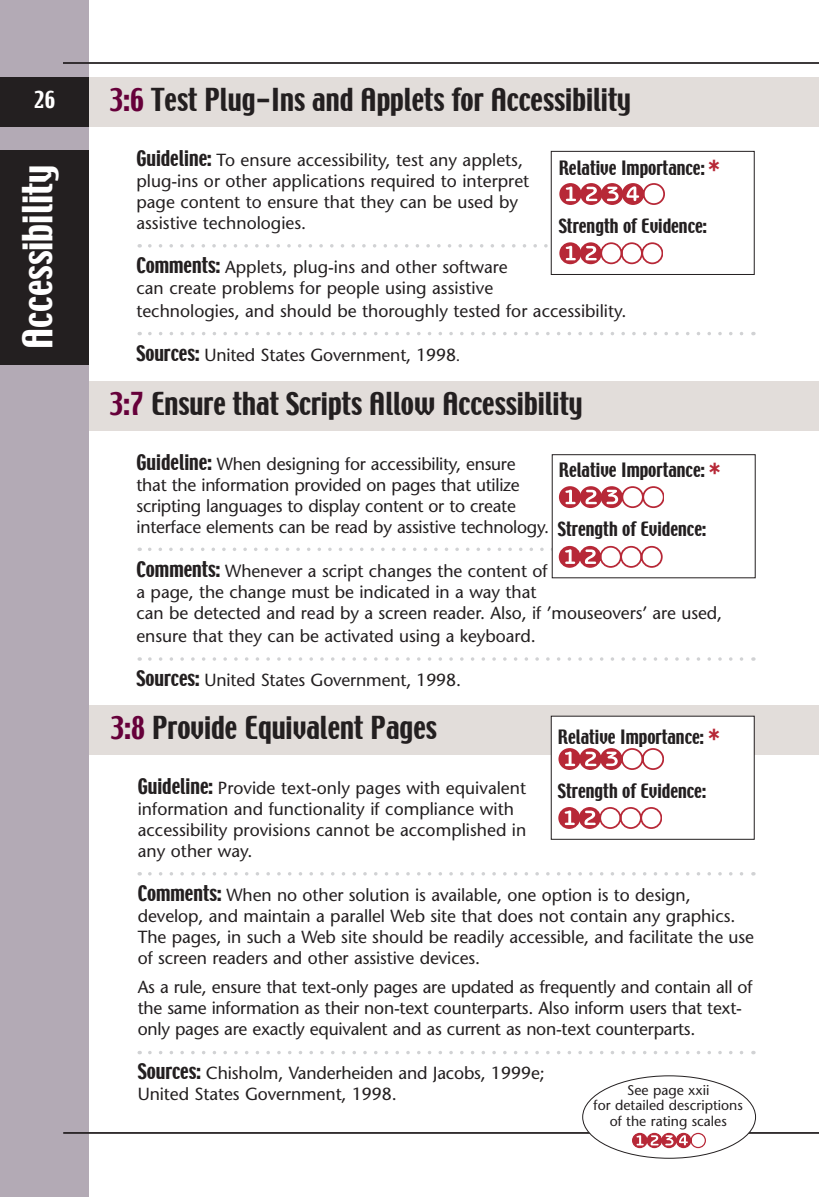
<style>
.page{position:relative;width:819px;height:1197px;background:#fff}
.page>*{position:absolute;margin:0;border:0;box-sizing:border-box;transform-origin:0 0}
.t1{font:36.75px "Techno";color:#fff}
.t2{font:28px "Techno";color:#231f20}
.t3{font:24.5px "Techno";color:#b72837}
.t4{font:21px "Techno";color:#fff}
.t5{font:17.5px/21px "Stone Sans";letter-spacing:-.005em;color:#231f20}
.t6{font:17.5px "Techno";color:#231f20}
.t7{font:14px/15.8px "Stone Sans";color:#231f20;text-align:center}
.s1{color:#66003a}
.s2{font-family:"Techno";font-size:19.25px}
.s3{font-size:15.75px}
.s4{font-size:24.5px;color:#b72837}
</style>
<div class="page">
<div style="left:89px;top:382px;width:730px;height:49px;background:#e2ddda"></div>
<div style="left:48px;top:705px;width:771px;height:50px;background:#e2ddda"></div>
<svg style="left:150px;top:872px;width:604px;height:4px"></svg>
<svg style="left:150px;top:1051px;width:604px;height:3px"></svg>
<div style="left:89px;top:77px;width:730px;height:50px;background:#e2ddda"></div>
<div style="left:0;top:0;width:89px;height:1197px;background:#b3aab5"></div>
<div style="left:0;top:77px;width:89px;height:50px;background:#231f20"></div>
<hr style="left:63px;top:62px;width:756px;height:2px;background:#231f20">
<div style="left:0;top:150px;width:89px;height:215px;background:#231f20"></div>
<hr style="left:63px;top:1132px;width:756px;height:2px;background:#231f20">
<div style="left:583px;top:1076px;width:173px;height:82px;background:#fff;border-radius:50%"></div>
<svg style="left:633px;top:1133px;width:14px;height:15px"></svg>
<div style="left:632px;top:1133px;width:16px;height:15px;border:1px solid #b72837;border-radius:50%"></div>
<svg style="left:647px;top:1133px;width:15px;height:15px"></svg>
<div style="left:647px;top:1133px;width:15px;height:15px;border:1px solid #b72837;border-radius:50%"></div>
<div style="left:662px;top:1133px;width:14px;height:15px;background:#b72837;border-radius:50%"></div>
<div style="left:661px;top:1133px;width:16px;height:15px;border:1px solid #b72837;border-radius:50%"></div>
<svg style="left:651px;top:1135px;width:8px;height:10px"></svg>
<svg style="left:637px;top:1135px;width:7px;height:10px"></svg>
<svg style="left:665px;top:1133px;width:41px;height:15px"></svg>
<svg style="left:150px;top:332px;width:604px;height:3px"></svg>
<div style="left:551px;top:151px;width:204px;height:124px;border:1px solid #231f20"></div>
<div style="left:560px;top:184px;width:21px;height:20px;background:#b72837;border-radius:50%"></div>
<div style="left:559px;top:183px;width:23px;height:22px;border:2px solid #b72837;border-radius:50%"></div>
<svg style="left:581px;top:184px;width:21px;height:20px"></svg>
<div style="left:580px;top:183px;width:22px;height:22px;border:2px solid #b72837;border-radius:50%"></div>
<div style="left:602px;top:184px;width:20px;height:20px;background:#b72837;border-radius:50%"></div>
<div style="left:601px;top:183px;width:22px;height:22px;border:2px solid #b72837;border-radius:50%"></div>
<svg style="left:586px;top:187px;width:11px;height:14px"></svg>
<svg style="left:566px;top:187px;width:10px;height:14px"></svg>
<svg style="left:607px;top:183px;width:57px;height:22px"></svg>
<svg style="left:150px;top:242px;width:513px;height:22px"></svg>
<svg style="left:150px;top:657px;width:604px;height:4px"></svg>
<div style="left:552px;top:454px;width:204px;height:124px;border:1px solid #231f20"></div>
<div style="left:560px;top:487px;width:20px;height:20px;background:#b72837;border-radius:50%"></div>
<div style="left:559px;top:486px;width:22px;height:22px;border:2px solid #b72837;border-radius:50%"></div>
<div style="left:581px;top:487px;width:20px;height:20px;background:#b72837;border-radius:50%"></div>
<div style="left:580px;top:486px;width:22px;height:22px;border:2px solid #b72837;border-radius:50%"></div>
<svg style="left:565px;top:490px;width:11px;height:14px"></svg>
<svg style="left:586px;top:486px;width:78px;height:22px"></svg>
<svg style="left:150px;top:546px;width:513px;height:22px"></svg>
<div style="left:551px;top:716px;width:203px;height:123px;background:#fff"></div>
<div style="left:551px;top:716px;width:204px;height:124px;border:1px solid #231f20"></div>
<div style="left:559px;top:749px;width:21px;height:20px;background:#b72837;border-radius:50%"></div>
<div style="left:558px;top:748px;width:23px;height:22px;border:2px solid #b72837;border-radius:50%"></div>
<div style="left:580px;top:749px;width:21px;height:20px;background:#b72837;border-radius:50%"></div>
<div style="left:579px;top:748px;width:23px;height:22px;border:2px solid #b72837;border-radius:50%"></div>
<svg style="left:565px;top:752px;width:10px;height:14px"></svg>
<svg style="left:585px;top:748px;width:78px;height:22px"></svg>
<div style="left:559px;top:808px;width:20px;height:20px;background:#b72837;border-radius:50%"></div>
<div style="left:558px;top:807px;width:22px;height:22px;border:2px solid #b72837;border-radius:50%"></div>
<svg style="left:565px;top:807px;width:97px;height:22px"></svg>
<p class="t4" style="left:34px;top:85px;width:22px">26</p>
<p class="t1" style="left:13px;top:349px;width:186px;rotate:-90deg">Accessibility</p>
<p class="t2" style="left:110px;top:80px;width:523px"><span class="s1">3:6</span> Test Plug-Ins and Applets for Accessibility</p>
<p class="t5" style="left:136px;top:149px;width:394px"><span class="s2">Guideline:</span> To ensure accessibility, test any applets, plug-ins or other applications required to interpret page content to ensure that they can be used by assistive technologies.</p>
<p class="t5" style="left:136px;top:256px;width:373px"><span class="s2">Comments:</span> Applets, plug-ins and other software can create problems for people using assistive</p>
<p class="t5" style="left:136px;top:301px;width:492px">technologies, and should be thoroughly tested for accessibility.</p>
<p class="t5" style="left:136px;top:345px;width:326px"><span class="s2">Sources:</span> United States Government, 1998<span class="s3">.</span></p>
<p class="t6" style="left:559px;top:156px;width:148px">Relative Importance:</p>
<p class="t3" style="left:709px;top:153px;width:13px">*</p>
<p class="t6" style="left:559px;top:214px;width:150px">Strength of Evidence:</p>
<p class="t2" style="left:110px;top:385px;width:475px"><span class="s1">3:7</span> Ensure that Scripts Allow Accessibility</p>
<p class="t5" style="left:137px;top:453px;width:414px"><span class="s2">Guideline:</span> When designing for accessibility, ensure that the information provided on pages that utilize scripting languages to display content or to create interface elements can be read by assistive technology.</p>
<p class="t5" style="left:137px;top:560px;width:587px"><span class="s2">Comments:</span> Whenever a script changes the content of<br>a page, the change must be indicated in a way that<br>can be detected and read by a screen reader. Also, if ’mouseovers’ are used,</p>
<p class="t5" style="left:137px;top:626px;width:401px">ensure that they can be activated using a keyboard.</p>
<p class="t5" style="left:137px;top:670px;width:326px"><span class="s2">Sources:</span> United States Government, 1998.</p>
<p class="t6" style="left:559px;top:458px;width:148px">Relative Importance:</p>
<p class="t3" style="left:709px;top:456px;width:13px">*</p>
<p class="t6" style="left:558px;top:517px;width:150px">Strength of Evidence:</p>
<p class="t2" style="left:111px;top:709px;width:328px"><span class="s1">3:8</span> Provide Equivalent Pages</p>
<p class="t6" style="left:558px;top:725px;width:163px">Relative Importance: <span class="s4">*</span></p>
<p class="t5" style="left:138px;top:777px;width:390px"><span class="s2">Guideline:</span> Provide text-only pages with equivalent information and functionality if compliance with accessibility provisions cannot be accomplished in any other way.</p>
<p class="t5" style="left:138px;top:884px;width:618px"><span class="s2">Comments:</span> When no other solution is available, one option is to design, develop, and maintain a parallel Web site that does not contain any graphics.<br>The pages, in such a Web site should be readily accessible, and facilitate the use of screen readers and other assistive devices.</p>
<p class="t5" style="left:138px;top:976px;width:616px">As a rule, ensure that text-only pages are updated as frequently and contain all of the same information as their non-text counterparts. Also inform users that text&shy;only pages are exactly equivalent and as current as non-text counterparts.</p>
<p class="t5" style="left:138px;top:1062px;width:409px"><span class="s2">Sources:</span> Chisholm, Vanderheiden and Jacobs, 1999e;<br>United States Government, 1998.</p>
<p class="t6" style="left:558px;top:779px;width:150px">Strength of Evidence:</p>
<p class="t7" style="left:594px;top:1082px;width:151px">See page xxii<br>for detailed descriptions of the rating scales</p>
</div>
